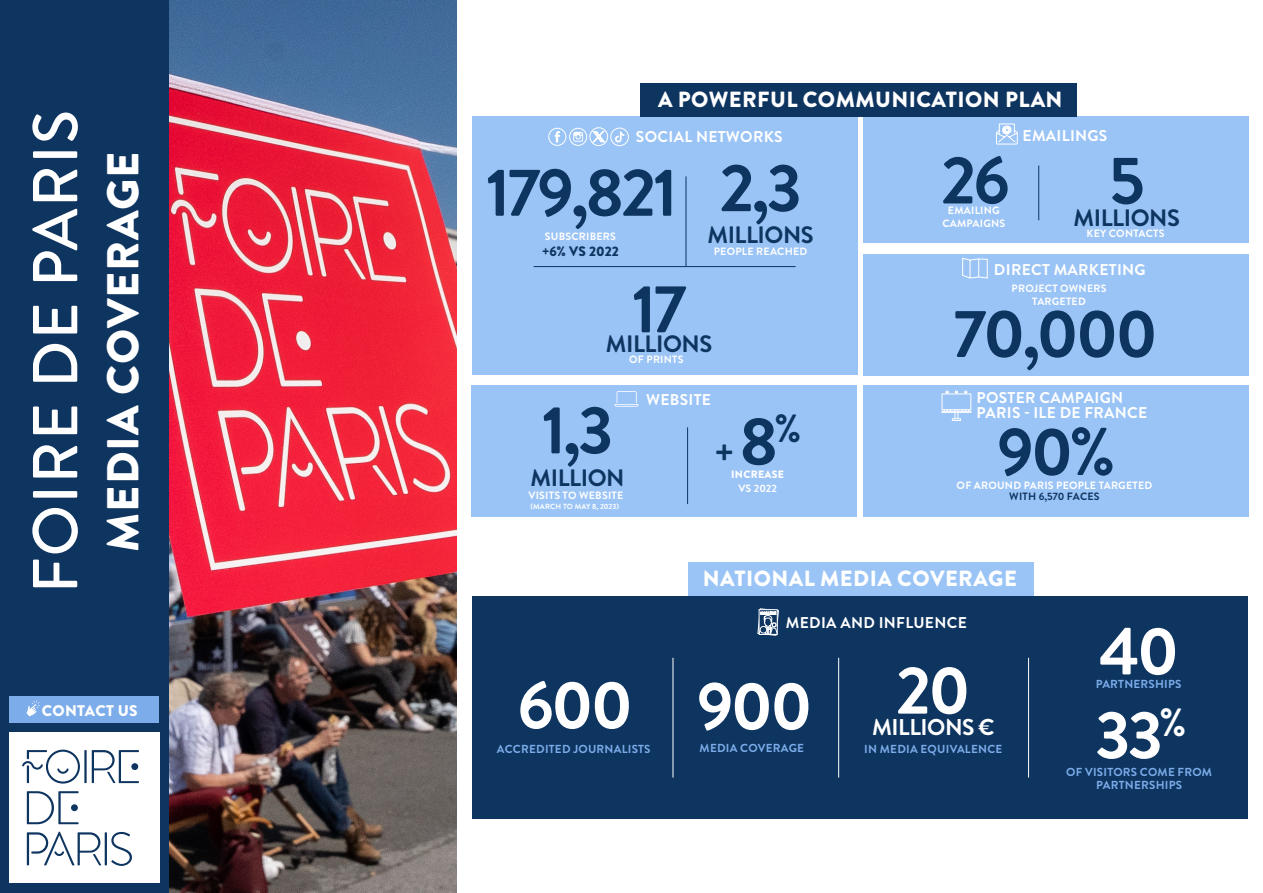
<style>
.page{position:relative;width:1263px;height:893px;background:#fff}
.page>*{position:absolute;margin:0;border:0;box-sizing:border-box;transform-origin:0 0}
.t1{font:700 67.5px "Brandon Grotesque";letter-spacing:-.04em;color:#0e3460}
.t2{font:700 67.5px "Brandon Grotesque";letter-spacing:-.04em;color:#fff}
.t3{font:500 63.3px "Brandon Grotesque";letter-spacing:.02em;color:#fff}
.t4{font:900 44.55px "Brandon Grotesque";letter-spacing:.02em;color:#fff}
.t5{font:700 36.45px "Brandon Grotesque";color:#0e3460}
.t6{font:700 23.7px "Brandon Grotesque";letter-spacing:-.02em;color:#0e3460}
.t7{font:700 22.8px "Brandon Grotesque";letter-spacing:-.02em;color:#fff}
.t8{font:900 21.9px "Brandon Grotesque";letter-spacing:.02em;color:#fff}
.t9{font:700 15.6px "Brandon Grotesque";letter-spacing:.02em;color:#fff}
.t10{font:900 15.45px "Brandon Grotesque";letter-spacing:.02em;color:#fff}
.t11{font:900 13.65px "Brandon Grotesque";color:#0e3460}
.t12{font:700 11.55px/12.8px "Brandon Grotesque";letter-spacing:.02em;color:#7cadea;text-align:center}
.t13{font:700 10.65px/13.2px "Brandon Grotesque";letter-spacing:.02em;color:#fff;text-align:center}
.t14{font:700 10.65px "Brandon Grotesque";letter-spacing:.015em;color:#0e3460}
.t15{font:900 10.65px "Brandon Grotesque";letter-spacing:.02em;color:#fff}
.t16{font:700 7.5px "Brandon Grotesque";letter-spacing:.015em;color:#fff}
.s1{font-size:67.5px}
</style>
<div class="page">
<div style="left:0;top:0;width:170px;height:893px;background:#0e3460"></div>
<img style="left:170px;top:1px;width:286px;height:892px">
<div style="left:9px;top:732px;width:151px;height:151px;background:#fff"></div>
<hr style="left:84px;top:750px;width:3px;height:33px;background:#0e3460">
<hr style="left:105px;top:832px;width:2px;height:33px;background:#0e3460">
<svg style="left:22px;top:750px;width:58px;height:34px"></svg>
<svg style="left:111px;top:832px;width:21px;height:34px"></svg>
<svg style="left:27px;top:791px;width:52px;height:33px"></svg>
<svg style="left:27px;top:832px;width:74px;height:33px"></svg>
<svg style="left:92px;top:750px;width:47px;height:33px"></svg>
<div style="left:548px;top:98px;width:17px;height:18px;border:1px solid #fff;border-radius:50%"></div>
<div style="left:9px;top:697px;width:150px;height:26px;background:#7cadea"></div>
<svg style="left:26px;top:700px;width:14px;height:17px"></svg>
<div style="left:863px;top:116px;width:385px;height:126px;background:#9bc4f6"></div>
<div style="left:472px;top:116px;width:385px;height:258px;background:#9bc4f6"></div>
<div style="left:863px;top:254px;width:385px;height:121px;background:#9bc4f6"></div>
<div style="left:863px;top:386px;width:385px;height:131px;background:#9bc4f6"></div>
<div style="left:471px;top:386px;width:385px;height:131px;background:#9bc4f6"></div>
<div style="left:472px;top:596px;width:776px;height:223px;background:#0e3460"></div>
<div style="left:640px;top:83px;width:437px;height:34px;background:#0e3460"></div>
<div style="left:688px;top:562px;width:345px;height:34px;background:#9bc4f6"></div>
<svg style="left:615px;top:391px;width:24px;height:16px"></svg>
<div style="left:996px;top:132px;width:22px;height:12px;border:1px solid #fff"></div>
<svg style="left:996px;top:123px;width:22px;height:20px"></svg>
<div style="left:569px;top:128px;width:18px;height:18px;border:1px solid #fff;border-radius:50%"></div>
<svg style="left:573px;top:132px;width:10px;height:10px"></svg>
<div style="left:549px;top:128px;width:17px;height:18px;border:1px solid #fff;border-radius:50%"></div>
<svg style="left:555px;top:131px;width:5px;height:11px"></svg>
<svg style="left:589px;top:127px;width:19px;height:19px"></svg>
<div style="left:942px;top:394px;width:29px;height:16px;border:1px solid #fff"></div>
<svg style="left:942px;top:408px;width:29px;height:13px"></svg>
<svg style="left:945px;top:390px;width:4px;height:4px"></svg>
<svg style="left:955px;top:390px;width:3px;height:4px"></svg>
<svg style="left:962px;top:258px;width:26px;height:21px"></svg>
<hr style="left:534px;top:266px;width:262px;height:1px;background:#0e3460">
<hr style="left:686px;top:176px;width:1px;height:91px;background:#0e3460">
<hr style="left:1038px;top:166px;width:1px;height:54px;background:#0e3460">
<hr style="left:687px;top:427px;width:1px;height:77px;background:#0e3460">
<hr style="left:838px;top:658px;width:1px;height:119px;background:#fff">
<hr style="left:673px;top:658px;width:1px;height:119px;background:#fff">
<hr style="left:1028px;top:658px;width:1px;height:119px;background:#fff">
<svg style="left:757px;top:608px;width:22px;height:28px"></svg>
<div style="left:611px;top:128px;width:18px;height:18px;border:1px solid #fff;border-radius:50%"></div>
<svg style="left:615px;top:132px;width:9px;height:10px"></svg>
<p class="t3" style="left:12px;top:593px;width:485px;rotate:-90deg">FOIRE DE PARIS</p>
<p class="t4" style="left:91px;top:551px;width:401px;rotate:-90deg">MEDIA COVERAGE</p>
<p class="t10" style="left:42px;top:700px;width:97px">CONTACT US</p>
<p class="t8" style="left:658px;top:84px;width:406px">A POWERFUL COMMUNICATION PLAN</p>
<p class="t9" style="left:636px;top:126px;width:148px">SOCIAL NETWORKS</p>
<p class="t9" style="left:1022px;top:125px;width:86px">EMAILINGS</p>
<p class="t1" style="left:486px;top:145px;width:193px">179,821</p>
<p class="t1" style="left:719px;top:141px;width:84px">2,3</p>
<p class="t13" style="left:545px;top:230px;width:73px">SUBSCRIBERS</p>
<p class="t6" style="left:707px;top:218px;width:108px">MILLIONS</p>
<p class="t13" style="left:714px;top:245px;width:95px">PEOPLE REACHED</p>
<p class="t11" style="left:542px;top:241px;width:78px">+6% VS 2022</p>
<p class="t1" style="left:632px;top:262px;width:56px">17</p>
<p class="t6" style="left:606px;top:327px;width:108px">MILLIONS</p>
<p class="t13" style="left:629px;top:352px;width:56px">OF PRINTS</p>
<p class="t1" style="left:542px;top:383px;width:73px">1,3</p>
<p class="t6" style="left:530px;top:462px;width:95px">MILLION</p>
<p class="t13" style="left:528px;top:489px;width:96px">VISITS TO WEBSITE</p>
<p class="t16" style="left:531px;top:501px;width:90px">(MARCH TO MAY 8, 2023)</p>
<p class="t9" style="left:646px;top:388px;width:66px">WEBSITE</p>
<p class="t5" style="left:714px;top:427px;width:89px">+ <span class="s1">8</span><sup>%</sup></p>
<p class="t15" style="left:731px;top:467px;width:54px">INCREASE</p>
<p class="t13" style="left:738px;top:481px;width:40px">VS 2022</p>
<p class="t1" style="left:941px;top:133px;width:70px">26</p>
<p class="t13" style="left:942px;top:204px;width:64px">EMAILING<br>CAMPAIGNS</p>
<p class="t1" style="left:1109px;top:133px;width:37px">5</p>
<p class="t6" style="left:1074px;top:201px;width:108px">MILLIONS</p>
<p class="t13" style="left:1086px;top:227px;width:79px">KEY CONTACTS</p>
<p class="t9" style="left:994px;top:258px;width:153px">DIRECT MARKETING</p>
<p class="t13" style="left:1011px;top:282px;width:96px">PROJECT OWNERS<br>TARGETED</p>
<p class="t1" style="left:953px;top:287px;width:206px">70,000</p>
<p class="t9" style="left:976px;top:387px;width:148px">POSTER CAMPAIGN</p>
<p class="t9" style="left:976px;top:402px;width:172px">PARIS - ILE DE FRANCE</p>
<p class="t1" style="left:997px;top:405px;width:119px">90%</p>
<p class="t13" style="left:957px;top:478px;width:197px">OF AROUND PARIS PEOPLE TARGETED</p>
<p class="t14" style="left:1009px;top:489px;width:92px">WITH 6,570 FACES</p>
<p class="t8" style="left:703px;top:563px;width:316px">NATIONAL MEDIA COVERAGE</p>
<p class="t9" style="left:786px;top:611px;width:183px">MEDIA AND INFLUENCE</p>
<p class="t2" style="left:896px;top:643px;width:76px">20</p>
<p class="t2" style="left:517px;top:658px;width:117px">600</p>
<p class="t12" style="left:497px;top:743px;width:155px">ACCREDITED JOURNALISTS</p>
<p class="t12" style="left:700px;top:742px;width:106px">MEDIA COVERAGE</p>
<p class="t12" style="left:864px;top:743px;width:140px">IN MEDIA EQUIVALENCE</p>
<p class="t2" style="left:697px;top:659px;width:117px">900</p>
<p class="t7" style="left:872px;top:711px;width:124px">MILLIONS €</p>
<p class="t2" style="left:1099px;top:604px;width:81px">40</p>
<p class="t2" style="left:1095px;top:688px;width:93px">33<sup>%</sup></p>
<p class="t12" style="left:1096px;top:678px;width:87px">PARTNERSHIPS</p>
<p class="t12" style="left:1066px;top:766px;width:147px">OF VISITORS COME FROM<br>PARTNERSHIPS</p>
</div>
